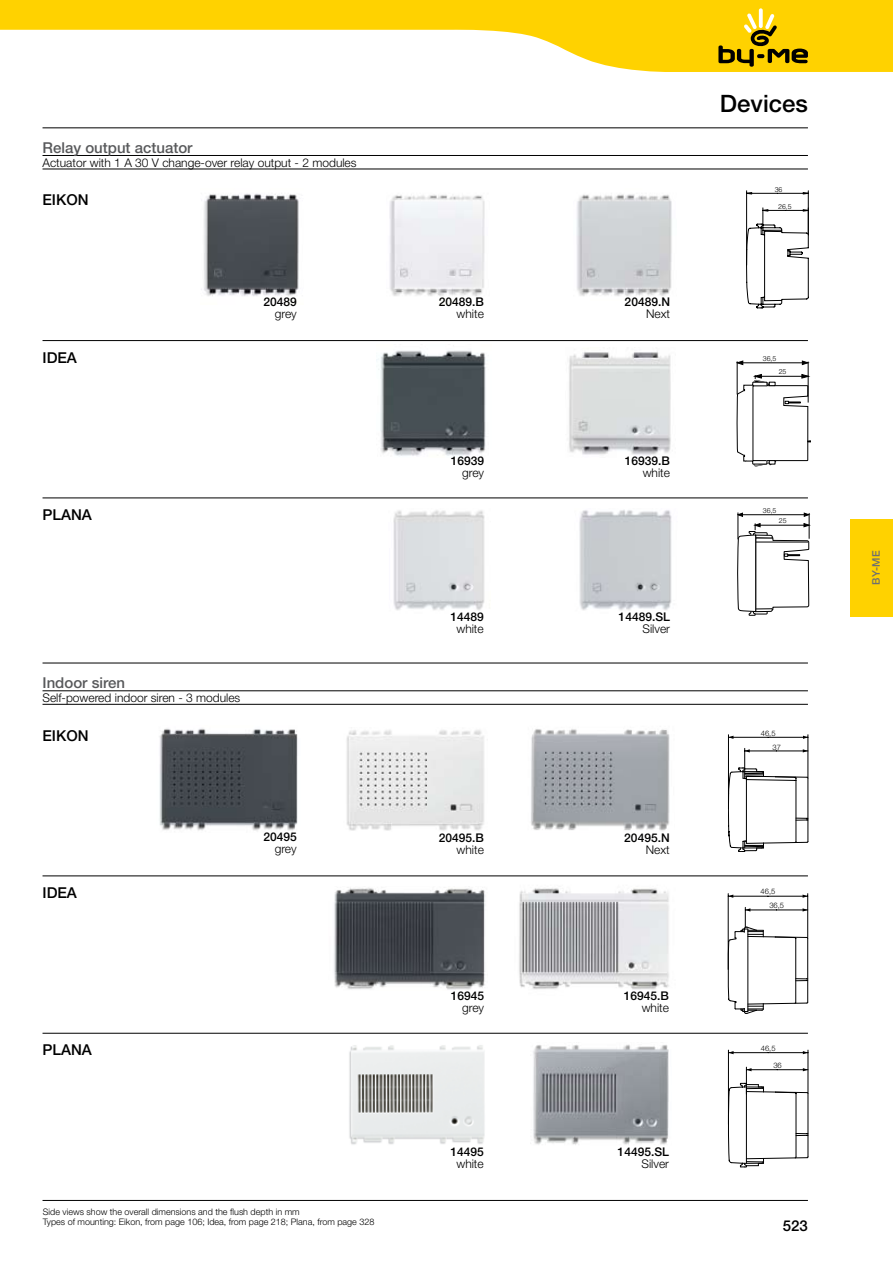
<style>
.page{position:relative;width:893px;height:1263px;background:#fff}
.page>*{position:absolute;margin:0;border:0;box-sizing:border-box;transform-origin:0 0}
.t1{font:500 24px "Helvetica Neue LT Std";color:#000}
.t2{font:500 15px "Helvetica Neue LT Std";color:#000}
.t3{font:500 15px "Helvetica Neue LT Std";color:#58595b}
.t4{font:300 12px "Helvetica Neue LT Std";color:#000}
.t5{font:500 12px "Helvetica Neue LT Std";color:#000}
.t6{font:500 10.5px "Helvetica Neue LT Std";color:#6d6f71}
.t7{font:300 9px/10.5px "Helvetica Neue LT Std";color:#000}
.t8{font:300 7.65px "Helvetica Neue LT Std";color:#000}
.t9{font:300 7.5px "Helvetica Neue LT Std";color:#000}
.t10{font:300 7.05px "Helvetica Neue LT Std";color:#000}
.t11{font:300 6.9px "Helvetica LT Std";color:#000}
.t12{font:300 6.9px "Helvetica Neue LT Std";color:#000}
</style>
<div class="page">
<hr style="left:43px;top:127px;width:765px;height:1px;background:#000">
<hr style="left:43px;top:1200px;width:765px;height:1px;background:#000">
<svg style="left:0;top:0;width:893px;height:72px;fill:#ffd200"></svg>
<div style="left:851px;top:519px;width:42px;height:97px;background:#ffd200"></div>
<svg style="left:759px;top:8px;width:4px;height:20px"></svg>
<svg style="left:718px;top:13px;width:90px;height:54px;background:#cdaa0a"></svg>
<img style="left:201px;top:193px;width:98px;height:103px">
<img style="left:159px;top:728px;width:139px;height:103px">
<img style="left:376px;top:350px;width:110px;height:106px">
<img style="left:334px;top:887px;width:151px;height:103px">
<img style="left:569px;top:351px;width:102px;height:104px">
<img style="left:519px;top:888px;width:150px;height:102px">
<img style="left:393px;top:510px;width:92px;height:100px">
<img style="left:349px;top:1045px;width:136px;height:100px">
<img style="left:579px;top:510px;width:93px;height:100px">
<img style="left:533px;top:1044px;width:136px;height:101px">
<img style="left:576px;top:194px;width:96px;height:102px">
<img style="left:531px;top:729px;width:139px;height:102px">
<img style="left:389px;top:195px;width:96px;height:101px">
<img style="left:346px;top:730px;width:138px;height:101px">
<hr style="left:808px;top:191px;width:1px;height:43px;background:#000">
<hr style="left:746px;top:191px;width:1px;height:74px;background:#000">
<hr style="left:777px;top:193px;width:31px;height:1px;background:#000">
<hr style="left:747px;top:193px;width:30px;height:1px;background:#000">
<svg style="left:746px;top:208px;width:63px;height:100px"></svg>
<hr style="left:808px;top:735px;width:1px;height:42px;background:#000">
<hr style="left:728px;top:735px;width:1px;height:74px;background:#000">
<hr style="left:768px;top:737px;width:40px;height:1px;background:#000">
<hr style="left:728px;top:737px;width:40px;height:1px;background:#000">
<svg style="left:728px;top:748px;width:81px;height:104px"></svg>
<hr style="left:737px;top:361px;width:1px;height:33px;background:#000">
<hr style="left:808px;top:362px;width:1px;height:41px;background:#000">
<hr style="left:741px;top:363px;width:63px;height:1px;background:#000">
<svg style="left:802px;top:360px;width:8px;height:5px"></svg>
<svg style="left:736px;top:360px;width:8px;height:5px"></svg>
<svg style="left:737px;top:374px;width:73px;height:92px"></svg>
<hr style="left:807px;top:894px;width:1px;height:43px;background:#000">
<hr style="left:728px;top:894px;width:1px;height:75px;background:#000">
<hr style="left:768px;top:896px;width:40px;height:1px;background:#000">
<hr style="left:728px;top:896px;width:40px;height:1px;background:#000">
<hr style="left:892px;top:929px;width:1px;height:82px;background:#000">
<svg style="left:728px;top:907px;width:81px;height:107px"></svg>
<svg style="left:737px;top:512px;width:74px;height:103px"></svg>
<hr style="left:808px;top:1050px;width:1px;height:42px;background:#000">
<hr style="left:728px;top:1050px;width:1px;height:74px;background:#000">
<hr style="left:768px;top:1052px;width:40px;height:1px;background:#000">
<hr style="left:728px;top:1052px;width:40px;height:1px;background:#000">
<svg style="left:728px;top:1067px;width:81px;height:100px"></svg>
<hr style="left:43px;top:155px;width:765px;height:1px;background:#000">
<hr style="left:43px;top:169px;width:765px;height:1px;background:#000">
<hr style="left:43px;top:690px;width:765px;height:1px;background:#000">
<hr style="left:43px;top:704px;width:765px;height:1px;background:#000">
<hr style="left:43px;top:663px;width:765px;height:1px;background:#000">
<hr style="left:43px;top:497px;width:765px;height:1px;background:#000">
<hr style="left:43px;top:1033px;width:765px;height:1px;background:#000">
<hr style="left:43px;top:340px;width:765px;height:1px;background:#000">
<hr style="left:43px;top:875px;width:765px;height:1px;background:#000">
<p class="t3" style="left:43px;top:138px;width:152px">Relay output actuator</p>
<p class="t4" style="left:43px;top:155px;width:316px">Actuator with 1 A 30 V change-over relay output - 2 modules</p>
<p class="t2" style="left:43px;top:191px;width:48px">EIKON</p>
<p class="t2" style="left:43px;top:348px;width:36px">IDEA</p>
<p class="t2" style="left:43px;top:506px;width:51px">PLANA</p>
<p class="t5" style="left:263px;top:295px;width:35px">20489</p>
<p class="t4" style="left:275px;top:306px;width:24px">grey</p>
<p class="t3" style="left:43px;top:673px;width:84px">Indoor siren</p>
<p class="t4" style="left:43px;top:690px;width:199px">Self-powered indoor siren - 3 modules</p>
<p class="t2" style="left:43px;top:726px;width:48px">EIKON</p>
<p class="t2" style="left:43px;top:884px;width:36px">IDEA</p>
<p class="t5" style="left:263px;top:830px;width:35px">20495</p>
<p class="t4" style="left:275px;top:842px;width:24px">grey</p>
<p class="t2" style="left:43px;top:1041px;width:51px">PLANA</p>
<p class="t7" style="left:43px;top:1206px;width:333px">Side views show the overall dimensions and the flush depth in mm<br>Types of mounting: Eikon, from page 106; Idea, from page 218; Plana, from page 328</p>
<p class="t5" style="left:439px;top:295px;width:47px">20489.B</p>
<p class="t4" style="left:457px;top:307px;width:29px">white</p>
<p class="t5" style="left:451px;top:453px;width:35px">16939</p>
<p class="t4" style="left:462px;top:465px;width:24px">grey</p>
<p class="t5" style="left:450px;top:609px;width:35px">14489</p>
<p class="t4" style="left:456px;top:621px;width:29px">white</p>
<p class="t5" style="left:439px;top:830px;width:47px">20495.B</p>
<p class="t4" style="left:457px;top:842px;width:29px">white</p>
<p class="t5" style="left:451px;top:988px;width:35px">16945</p>
<p class="t4" style="left:462px;top:1000px;width:24px">grey</p>
<p class="t5" style="left:450px;top:1145px;width:35px">14495</p>
<p class="t4" style="left:456px;top:1156px;width:29px">white</p>
<p class="t5" style="left:625px;top:295px;width:47px">20489.N</p>
<p class="t4" style="left:646px;top:307px;width:25px">Next</p>
<p class="t5" style="left:625px;top:453px;width:47px">16939.B</p>
<p class="t4" style="left:643px;top:465px;width:29px">white</p>
<p class="t5" style="left:619px;top:609px;width:53px">14489.SL</p>
<p class="t4" style="left:642px;top:621px;width:29px">Silver</p>
<p class="t5" style="left:624px;top:830px;width:47px">20495.N</p>
<p class="t4" style="left:646px;top:842px;width:25px">Next</p>
<p class="t5" style="left:624px;top:988px;width:47px">16945.B</p>
<p class="t4" style="left:642px;top:1000px;width:29px">white</p>
<p class="t5" style="left:618px;top:1145px;width:53px">14495.SL</p>
<p class="t4" style="left:641px;top:1156px;width:29px">Silver</p>
<h1 class="t1" style="left:720px;top:89px;width:90px">Devices</h1>
<p class="t11" style="left:775px;top:185px;width:9px">36</p>
<p class="t11" style="left:778px;top:202px;width:15px">26,5</p>
<p class="t10" style="left:763px;top:354px;width:15px">36,5</p>
<p class="t10" style="left:779px;top:367px;width:9px">25</p>
<p class="t12" style="left:763px;top:506px;width:15px">36,5</p>
<p class="t12" style="left:779px;top:516px;width:9px">25</p>
<p class="t9" style="left:761px;top:729px;width:16px">46,5</p>
<p class="t9" style="left:772px;top:742px;width:10px">37</p>
<p class="t8" style="left:761px;top:887px;width:16px">46,5</p>
<p class="t8" style="left:769px;top:901px;width:16px">36,5</p>
<p class="t9" style="left:761px;top:1043px;width:16px">46,5</p>
<p class="t9" style="left:773px;top:1060px;width:10px">36</p>
<p class="t2" style="left:783px;top:1217px;width:27px">523</p>
<p class="t6" style="left:870px;top:585px;width:36px;rotate:-90deg">BY-ME</p>
</div>
